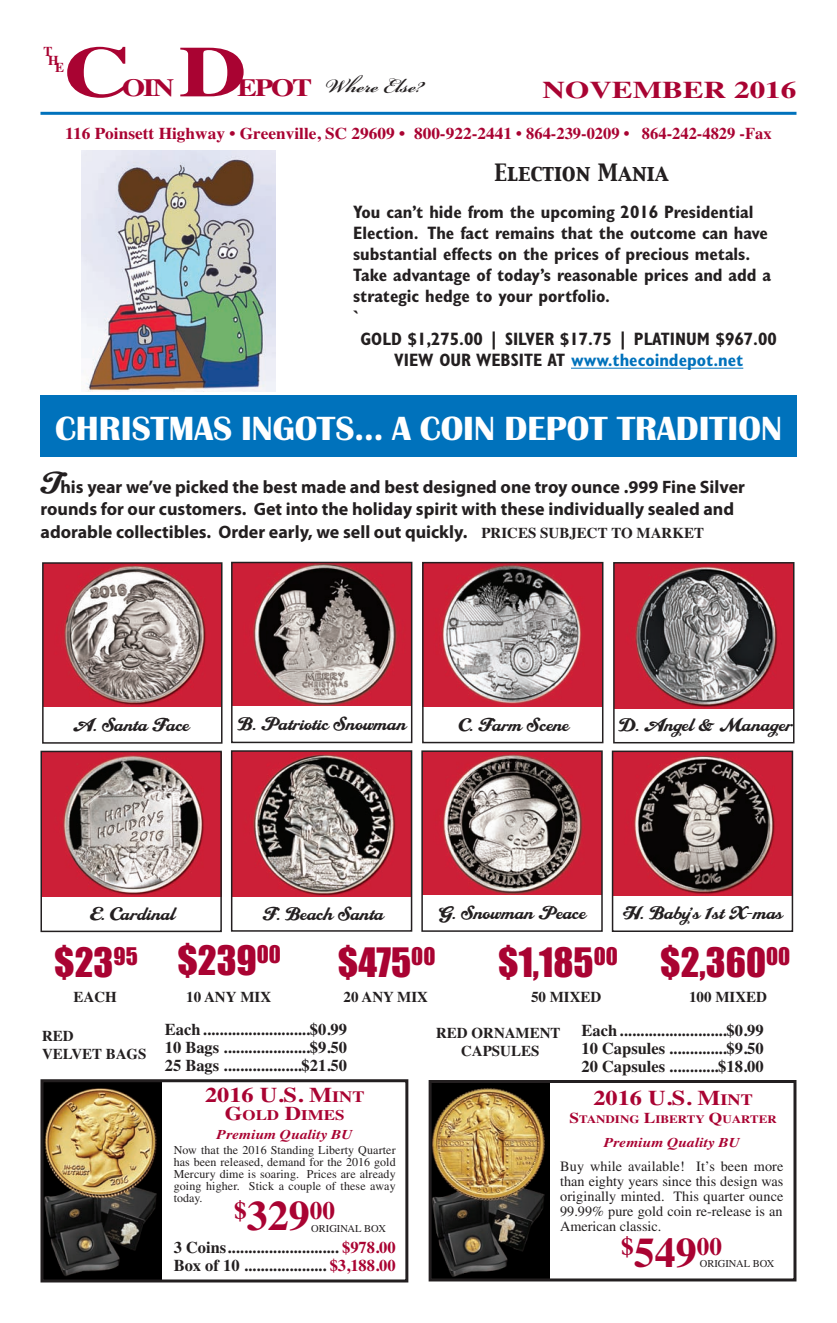
<style>
.page{position:relative;width:837px;height:1323px;background:#fff}
.page>*{position:absolute;margin:0;border:0;box-sizing:border-box;transform-origin:0 0}
.t1{font:700 72px "Times";color:#a90332;scale:1.3 1}
.t2{font:37.5px "Impact";color:#a90332}
.t3{font:33px "Scotsdale";color:#fff}
.t4{font:700 30px "Bickham Script Std";color:#231f20}
.t5{font:700 25.2px "Times";color:#a90332}
.t6{font:700 24.75px "Times";letter-spacing:-.065em;color:#a90332;scale:1.2 1}
.t7{font:700 24px "Times";color:#a90332;scale:1.3 1}
.t8{font:22.5px "LHF Royal Script";color:#231f20}
.t9{font:700 21px "Times";color:#a90332;scale:1.16 1}
.t10{font:21px "Capitals";color:#231f20}
.t11{font:700 condensed 18px "Gill Sans";color:#231f20}
.t12{font:700 18px/22.5px "Myriad Pro";color:#231f20}
.t13{font:700 condensed 18px "Gill Sans";color:#0072bc}
.t14{font:700 16.5px/18px "Times";color:#231f20;text-align:justify}
.t15{font:700 16.5px "Times";color:#a90332;scale:1.05 1}
.t16{font:700 15px/18px "Times";color:#231f20}
.t17{font:700 14.7px "Times";color:#a90332;scale:1.16 1}
.t18{font:14.25px/15px "Times";color:#231f20;text-align:justify}
.t19{font:italic 700 13.5px "Times";color:#a90332;scale:1.15 1}
.t20{font:700 13.5px "Times";color:#a90332}
.t21{font:12px/12px "Times";letter-spacing:.01em;color:#231f20;text-align:justify}
.t22{font:700 11.25px "Times";color:#a90332;scale:1.16 1}
.t23{font:10.5px "Times";color:#231f20}
.s1{color:#231f20}
.s2{font-family:"LHF Royal Script";font-weight:400;font-size:36px}
.s3{font-size:15.75px}
.s4{font-size:19.5px}
.s5{font-size:42px}
.s6{color:#a90332}
.s7{font-size:15px}
</style>
<div class="page">
<hr style="left:40px;top:112px;width:756px;height:3px;background:#0072bc">
<hr style="left:571px;top:368px;width:172px;height:1px;background:#0072bc">
<img style="left:81px;top:150px;width:195px;height:241px">
<div style="left:40px;top:395px;width:757px;height:62px;background:#0072bc"></div>
<img style="left:433px;top:1084px;width:116px;height:193px">
<div style="left:429px;top:1080px;width:367px;height:201px;border:3px solid #231f20"></div>
<img style="left:44px;top:1083px;width:117px;height:195px">
<div style="left:40px;top:1079px;width:368px;height:203px;border:3px solid #231f20"></div>
<img style="left:45px;top:565px;width:175px;height:141px">
<div style="left:42px;top:562px;width:181px;height:182px;border:2px solid #231f20"></div>
<img style="left:234px;top:565px;width:175px;height:141px">
<div style="left:231px;top:562px;width:181px;height:181px;border:2px solid #231f20"></div>
<img style="left:425px;top:565px;width:175px;height:141px">
<div style="left:422px;top:562px;width:181px;height:181px;border:2px solid #231f20"></div>
<img style="left:616px;top:565px;width:176px;height:143px">
<div style="left:613px;top:562px;width:182px;height:181px;border:2px solid #231f20"></div>
<img style="left:43px;top:754px;width:176px;height:143px">
<div style="left:40px;top:751px;width:182px;height:181px;border:2px solid #231f20"></div>
<img style="left:234px;top:753px;width:175px;height:143px">
<div style="left:231px;top:750px;width:181px;height:182px;border:2px solid #231f20"></div>
<img style="left:424px;top:753px;width:176px;height:142px">
<div style="left:421px;top:750px;width:182px;height:182px;border:2px solid #231f20"></div>
<img style="left:615px;top:754px;width:175px;height:142px">
<div style="left:612px;top:751px;width:181px;height:181px;border:2px solid #231f20"></div>
<p class="t20" style="left:44px;top:43px;width:11px">T</p>
<p class="t20" style="left:48px;top:52px;width:12px">H</p>
<p class="t20" style="left:55px;top:59px;width:11px">E</p>
<h1 class="t1" style="left:64px;top:29px;width:53px">C</h1>
<h1 class="t1" style="left:179px;top:29px;width:53px">D</h1>
<h3 class="t6" style="left:122px;top:73px;width:45px">OIN</h3>
<h3 class="t6" style="left:237px;top:73px;width:64px">EPOT</h3>
<h3 class="t4" style="left:325px;top:64px;width:100px">Where Else?</h3>
<h3 class="t7" style="left:543px;top:75px;width:197px">NOVEMBER 2016</h3>
<p class="t15" style="left:65px;top:124px;width:674px">116 Poinsett Highway • Greenville, SC 29609 • 800-922-2441 • 864-239-0209 • 864-242-4829 -Fax</p>
<p class="t10" style="left:495px;top:161px;width:176px">Election Mania</p>
<p class="t11" style="left:353px;top:205px;width:402px">You can’t hide from the upcoming 2016 Presidential</p>
<p class="t11" style="left:353px;top:226px;width:416px">Election. The fact remains that the outcome can have</p>
<p class="t11" style="left:353px;top:247px;width:399px">substantial effects on the prices of precious metals.</p>
<p class="t11" style="left:353px;top:268px;width:419px">Take advantage of today’s reasonable prices and add a</p>
<p class="t11" style="left:353px;top:289px;width:258px">strategic hedge to your portfolio.</p>
<p class="t11" style="left:353px;top:310px;width:7px">`</p>
<p class="t11" style="left:361px;top:332px;width:418px">GOLD $1,275.00 | SILVER $17.75 | PLATINUM $967.00</p>
<p class="t13" style="left:394px;top:354px;width:351px"><span class="s1">VIEW OUR WEBSITE AT</span> www.thecoindepot.net</p>
<h3 class="t3" style="left:55px;top:411px;width:728px">CHRISTMAS INGOTS... A COIN DEPOT TRADITION</h3>
<p class="t12" style="left:40px;top:477px;width:706px"><span class="s2">T</span>his year we’ve picked the best made and best designed one troy ounce .999 Fine Silver rounds for our customers. Get into the holiday spirit with these individually sealed and adorable collectibles. Order early, we sell out quickly.</p>
<p class="t16" style="left:481px;top:524px;width:224px">PRICES SUBJECT TO MARKET</p>
<h3 class="t8" style="left:74px;top:710px;width:117px">A. Santa Face</h3>
<h3 class="t8" style="left:238px;top:709px;width:170px">B. Patriotic Snowman</h3>
<h3 class="t8" style="left:459px;top:710px;width:112px">C. Farm Scene</h3>
<h3 class="t8" style="left:618px;top:710px;width:176px">D. Angel &amp; Manager</h3>
<h3 class="t8" style="left:90px;top:899px;width:86px">E. Cardinal</h3>
<h3 class="t8" style="left:263px;top:899px;width:122px">F. Beach Santa</h3>
<h3 class="t8" style="left:439px;top:898px;width:148px">G. Snowman Peace</h3>
<h3 class="t8" style="left:623px;top:898px;width:161px">H. Baby’s 1st X-mas</h3>
<h2 class="t2" style="left:54px;top:942px;width:85px">$23<sup>95</sup></h2>
<p class="t16" style="left:74px;top:988px;width:45px">EACH</p>
<p class="t16" style="left:42px;top:1026px;width:106px">RED<br>VELVET BAGS</p>
<h2 class="t2" style="left:177px;top:940px;width:105px">$239<sup>00</sup></h2>
<p class="t16" style="left:186px;top:987px;width:86px">10 ANY MIX</p>
<h2 class="t2" style="left:338px;top:942px;width:99px">$475<sup>00</sup></h2>
<p class="t16" style="left:344px;top:988px;width:86px">20 ANY MIX</p>
<h2 class="t2" style="left:498px;top:942px;width:121px">$1,185<sup>00</sup></h2>
<p class="t16" style="left:531px;top:988px;width:72px">50 MIXED</p>
<h2 class="t2" style="left:660px;top:942px;width:132px">$2,360<sup>00</sup></h2>
<p class="t16" style="left:689px;top:988px;width:79px">100 MIXED</p>
<p class="t14" style="left:165px;top:1020px;width:184px">Each ..........................$0.99<br>10 Bags .....................$9.50<br>25 Bags ...................$21.50</p>
<p class="t9" style="left:205px;top:1083px;width:139px">2016 U.S. M<span class="s3">INT</span></p>
<p class="t17" style="left:225px;top:1106px;width:105px"><span class="s4">G</span>OLD <span class="s4">D</span>IMES</p>
<p class="t19" style="left:217px;top:1126px;width:120px">Premium Quality BU</p>
<p class="t21" style="left:174px;top:1145px;width:223px">Now that the 2016 Standing Liberty Quarter has been released, demand for the 2016 gold Mercury dime is soaring. Prices are already going higher. Stick a couple of these away today.</p>
<h3 class="t5" style="left:234px;top:1195px;width:102px">$<span class="s5">329</span>00</h3>
<p class="t14" style="left:174px;top:1239px;width:224px">3 Coins........................... <span class="s6">$978.00<br></span>Box of 10 .................... <span class="s6">$3,188.00</span></p>
<p class="t23" style="left:311px;top:1225px;width:76px">ORIGINAL BOX</p>
<p class="t16" style="left:436px;top:1024px;width:126px;text-align:center">RED ORNAMENT<br>CAPSULES</p>
<p class="t14" style="left:581px;top:1022px;width:184px">Each ..........................$0.99<br>10 Capsules ..............$9.50<br>20 Capsules ............$18.00</p>
<p class="t9" style="left:593px;top:1086px;width:139px">2016 U.S. M<span class="s3">INT</span></p>
<p class="t22" style="left:569px;top:1113px;width:180px"><span class="s7">S</span>TANDING <span class="s7">L</span>IBERTY <span class="s7">Q</span>UARTER</p>
<p class="t18" style="left:560px;top:1160px;width:225px">Buy while available! It’s been more than eighty years since this design was originally minted. This quarter ounce 99.99% pure gold coin re-release is an American classic.</p>
<p class="t19" style="left:604px;top:1135px;width:120px">Premium Quality BU</p>
<h3 class="t5" style="left:621px;top:1232px;width:102px">$<span class="s5">549</span>00</h3>
<p class="t23" style="left:700px;top:1260px;width:76px">ORIGINAL BOX</p>
</div>
